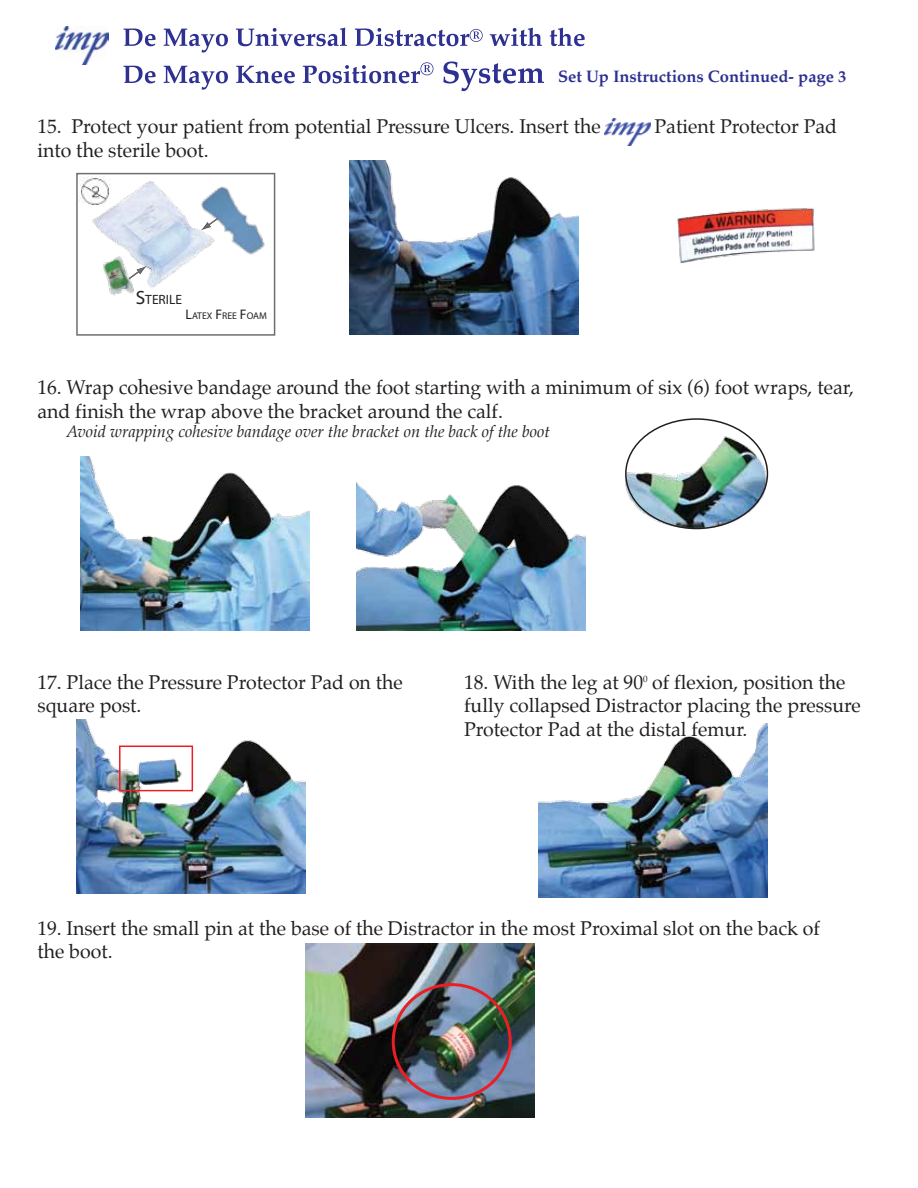
<style>
.page{position:relative;width:918px;height:1188px;background:#fff}
.page>*{position:absolute;margin:0;border:0;box-sizing:border-box;transform-origin:0 0}
.t1{font:19.5px/23.4px "Palatino";color:#231f20}
.t2{font:italic 16.5px "Palatino";color:#231f20}
.t3{font:700 16.5px "Palatino";color:#2e3092}
.t4{font:13.5px "Myriad Pro";color:#231f20}
.t5{font:9.75px "Myriad Pro";color:#231f20}
.s1{font-size:19.2px}
.s2{font-size:13.95px}
</style>
<div class="page">
<svg style="left:124px;top:29px;width:32px;height:17px"></svg>
<svg style="left:164px;top:29px;width:64px;height:24px"></svg>
<svg style="left:236px;top:28px;width:111px;height:18px"></svg>
<svg style="left:355px;top:28px;width:128px;height:18px"></svg>
<svg style="left:490px;top:28px;width:52px;height:18px"></svg>
<svg style="left:550px;top:28px;width:35px;height:18px"></svg>
<svg style="left:124px;top:66px;width:32px;height:17px"></svg>
<svg style="left:164px;top:66px;width:64px;height:24px"></svg>
<svg style="left:236px;top:66px;width:59px;height:17px"></svg>
<svg style="left:303px;top:62px;width:130px;height:21px"></svg>
<svg style="left:443px;top:61px;width:101px;height:30px"></svg>
<img style="left:55px;top:27px;width:54px;height:38px">
<img style="left:605px;top:118px;width:45px;height:28px">
<img style="left:350px;top:161px;width:228px;height:174px">
<img style="left:92px;top:181px;width:102px;height:107px">
<img style="left:194px;top:186px;width:71px;height:72px">
<div style="left:76px;top:173px;width:199px;height:163px;border:2px solid #6d6e71"></div>
<img style="left:79px;top:177px;width:31px;height:29px">
<svg style="left:134px;top:266px;width:13px;height:15px"></svg>
<svg style="left:201px;top:217px;width:18px;height:13px"></svg>
<img style="left:102px;top:256px;width:32px;height:40px">
<img style="left:677px;top:208px;width:138px;height:55px">
<img style="left:81px;top:456px;width:228px;height:174px">
<img style="left:357px;top:482px;width:228px;height:148px">
<img style="left:625px;top:430px;width:144px;height:99px">
<div style="left:625px;top:418px;width:143px;height:111px;border:2px solid #231f20;border-radius:50%"></div>
<img style="left:77px;top:719px;width:229px;height:174px">
<div style="left:119px;top:746px;width:74px;height:45px;border:2px solid #ed1d24"></div>
<img style="left:539px;top:724px;width:228px;height:174px">
<img style="left:306px;top:943px;width:228px;height:175px">
<div style="left:392px;top:983px;width:120px;height:117px;border:3px solid #ed1d24;border-radius:50%"></div>
<p class="t3" style="left:558px;top:62px;width:290px">Set Up Instructions Continued- page 3</p>
<p class="t1" style="left:37px;top:115px;width:565px">15. Protect your patient from potential Pressure Ulcers. Insert the</p>
<p class="t1" style="left:655px;top:115px;width:184px">Patient Protector Pad</p>
<p class="t1" style="left:37px;top:138px;width:173px">into the sterile boot.</p>
<p class="t4" style="left:136px;top:291px;width:48px"><span class="s1">S</span>TERILE</p>
<p class="t5" style="left:186px;top:309px;width:83px"><span class="s2">L</span>ATEX <span class="s2">F</span>REE <span class="s2">F</span>OAM</p>
<p class="t1" style="left:37px;top:376px;width:818px">16. Wrap cohesive bandage around the foot starting with a minimum of six (6) foot wraps, tear, and finish the wrap above the bracket around the calf.</p>
<p class="t2" style="left:66px;top:419px;width:485px">Avoid wrapping cohesive bandage over the bracket on the back of the boot</p>
<p class="t1" style="left:37px;top:671px;width:367px">17. Place the Pressure Protector Pad on the square post.</p>
<p class="t1" style="left:464px;top:671px;width:398px">18. With the leg at 90<sup>0</sup> of flexion, position the fully collapsed Distractor placing the pressure<br>Protector Pad at the distal femur.</p>
<p class="t1" style="left:37px;top:916px;width:784px">19. Insert the small pin at the base of the Distractor in the most Proximal slot on the back of the boot.</p>
</div>
